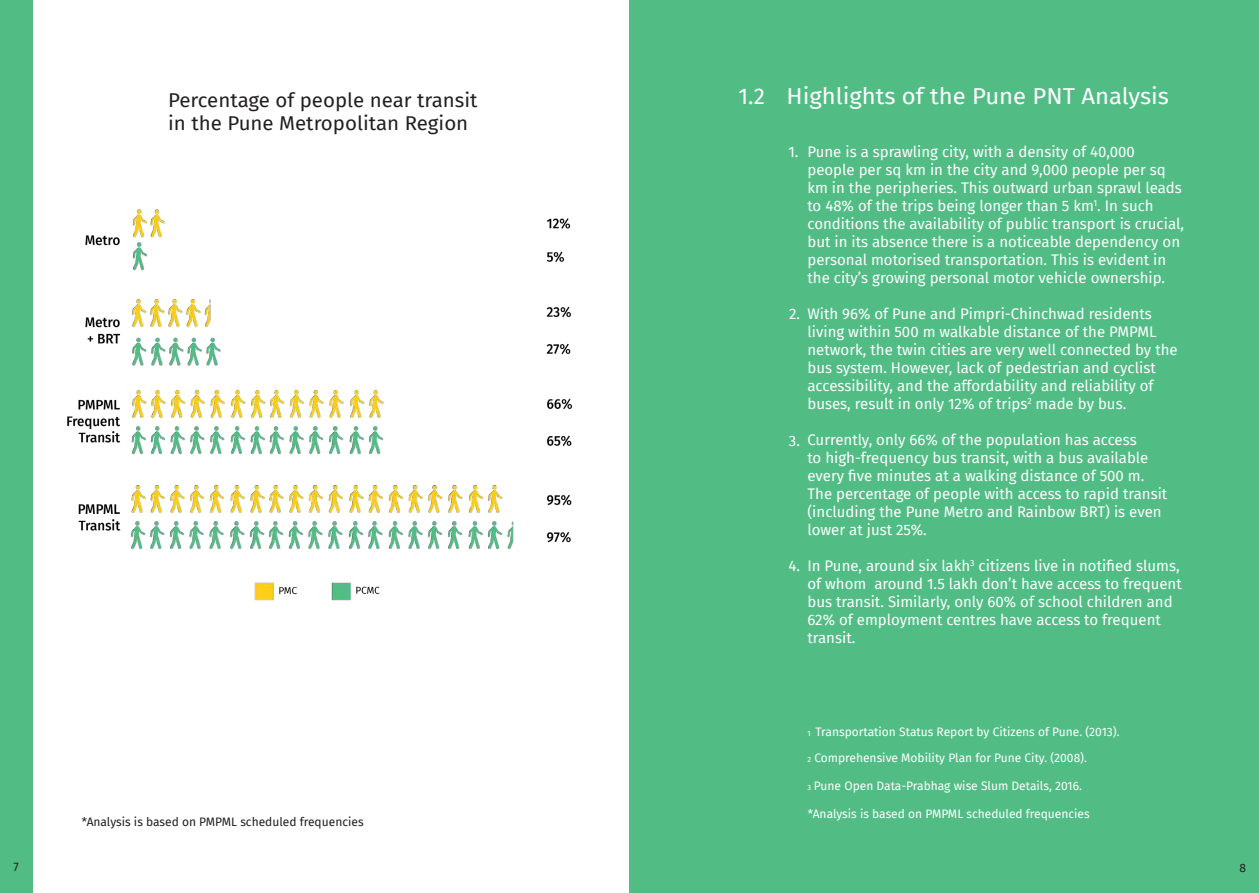
<style>
.page{position:relative;width:1259px;height:893px;background:#fff}
.page>*{position:absolute;margin:0;border:0;box-sizing:border-box;transform-origin:0 0}
.t1{font:22.5px "Fira Sans";color:#fff}
.t2{font:19.5px/23.4px "Fira Sans";color:#231f20;scale:1.05 1}
.t3{font:15px/18px "Fira Sans";color:#fff}
.t4{font:12px/26.1px "Fira Sans";color:#fff}
.t5{font:12px "Fira Sans";color:#231f20}
.s1{font-size:7.5px}
</style>
<div class="page">
<div style="left:0;top:0;width:32px;height:893px;background:#51bd85"></div>
<div style="left:629px;top:0;width:630px;height:893px;background:#51bd85"></div>
<img style="left:67px;top:209px;width:505px;height:392px">
<h2 class="t2" style="left:168px;top:88px;width:296px">Percentage of people near transit in the Pune Metropolitan Region</h2>
<p class="t5" style="left:82px;top:813px;width:283px">*Analysis is based on PMPML scheduled frequencies</p>
<h1 class="t1" style="left:738px;top:79px;width:432px">1.2 Highlights of the Pune PNT Analysis</h1>
<p class="t3" style="left:807px;top:143px;width:378px">Pune is a sprawling city, with a density of 40,000 people per sq km in the city and 9,000 people per sq km in the peripheries. This outward urban sprawl leads to 48% of the trips being longer than 5 km<sup>1</sup>. In such conditions the availability of public transport is crucial, but in its absence there is a noticeable dependency on personal motorised transportation. This is evident in the city’s growing personal motor vehicle ownership.</p>
<p class="t3" style="left:807px;top:305px;width:372px">With 96% of Pune and Pimpri-Chinchwad residents living within 500 m walkable distance of the PMPML network, the twin cities are very well connected by the bus system. However, lack of pedestrian and cyclist accessibility, and the affordability and reliability of buses, result in only 12% of trips<sup>2</sup> made by bus.</p>
<p class="t3" style="left:807px;top:431px;width:361px">Currently, only 66% of the population has access<br>to high-frequency bus transit, with a bus available every five minutes at a walking distance of 500 m.<br>The percentage of people with access to rapid transit (including the Pune Metro and Rainbow BRT) is even lower at just 25%.</p>
<p class="t3" style="left:807px;top:557px;width:376px">In Pune, around six lakh<sup>3</sup> citizens live in notified slums, of whom around 1.5 lakh don’t have access to frequent bus transit. Similarly, only 60% of school children and 62% of employment centres have access to frequent transit.</p>
<p class="t3" style="left:788px;top:143px;width:12px">1.</p>
<p class="t3" style="left:789px;top:304px;width:13px">2.</p>
<p class="t3" style="left:789px;top:431px;width:13px">3.</p>
<p class="t3" style="left:788px;top:556px;width:13px">4.</p>
<p class="t4" style="left:807px;top:718px;width:314px"><span class="s1">1</span> Transportation Status Report by Citizens of Pune. (2013).<br><span class="s1">2</span> Comprehensive Mobility Plan for Pune City. (2008).</p>
<p class="t4" style="left:807px;top:772px;width:276px"><span class="s1">3</span> Pune Open Data-Prabhag wise Slum Details, 2016.</p>
<p class="t4" style="left:808px;top:801px;width:283px">*Analysis is based on PMPML scheduled frequencies</p>
<p class="t5" style="left:14px;top:858px;width:7px">7</p>
<p class="t5" style="left:1239px;top:858px;width:8px">8</p>
</div>
